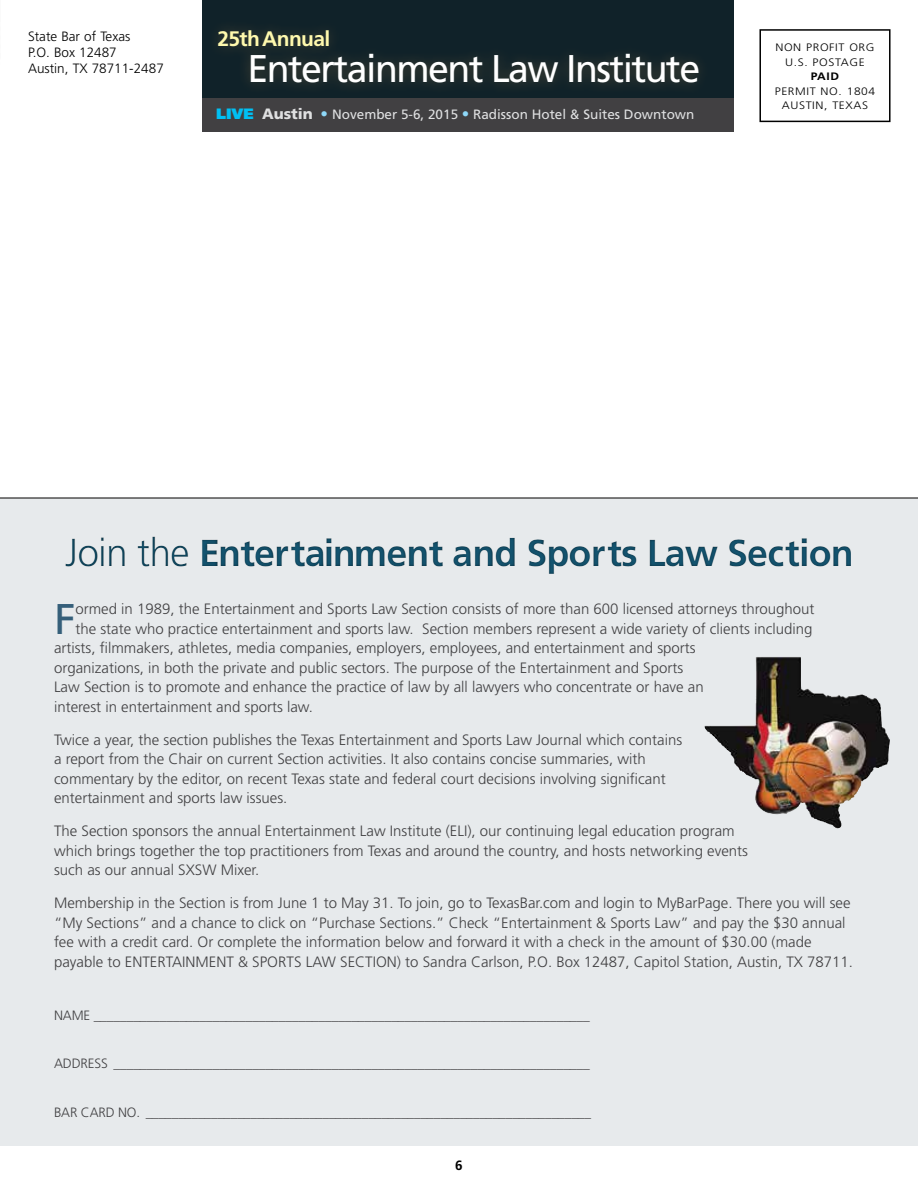
<style>
.page{position:relative;width:918px;height:1188px;background:#fff}
.page>*{position:absolute;margin:0;border:0;box-sizing:border-box;transform-origin:0 0}
.t1{font:42.9px "Frutiger LT Std";color:#355f7a}
.t2{font:38.7px "Frutiger LT Std";letter-spacing:-.04em;color:#fff}
.t3{font:700 37.5px "Frutiger LT Std";letter-spacing:-.02em;color:#145571}
.t4{font:700 21px "Frutiger LT Std";letter-spacing:-.03em;color:#fff9ae}
.t5{font:300 15px/19.5px "Frutiger LT Std";color:#414042}
.t6{font:300 13.5px "Frutiger LT Std";letter-spacing:-.01em;color:#414042}
.t7{font:13.5px "Frutiger LT Std";color:#dfe0e1}
.t8{font:300 13.5px/16.2px "Frutiger LT Std";color:#000}
.t9{font:700 13.5px "Frutiger LT Std";color:#000}
.t10{font:300 10.8px/14.4px "Frutiger LT Std";letter-spacing:.05em;color:#000;text-align:center;scale:1.11 1}
.t11{font:700 10.8px "Frutiger LT Std";color:#000;scale:1.11 1}
.s1{font-weight:900;font-size:15px;color:#00c0f3}
.s2{font-weight:900;font-size:15px}
.s3{font-size:15px;color:#8ed8f8}
.s4{font-weight:300;font-size:39px}
</style>
<div class="page">
<hr style="left:0;top:0;width:1px;height:55px;background:#fafafa">
<div style="left:759px;top:29px;width:132px;height:93px;border:2px solid #000"></div>
<div style="left:202px;top:0;width:532px;height:104px;background:#102229"></div>
<div style="left:202px;top:99px;width:532px;height:33px;background:#414042"></div>
<div style="left:1px;top:498px;width:917px;height:648px;background:#e7eaec"></div>
<img style="left:705px;top:657px;width:137px;height:171px">
<hr style="left:0;top:498px;width:918px;height:1px;background:#000">
<div style="left:0;top:529px;width:918px;height:51px;background:#000;opacity:.5"></div>
<div style="left:207px;top:19px;width:503px;height:76px;background:#a98049;opacity:.39"></div>
<p class="t8" style="left:28px;top:28px;width:137px">State Bar of Texas<br>P.O. Box 12487<br>Austin, TX 78711-2487</p>
<h3 class="t4" style="left:217px;top:27px;width:114px">25th Annual</h3>
<h2 class="t2" style="left:247px;top:46px;width:454px">Entertainment Law Institute</h2>
<p class="t7" style="left:216px;top:107px;width:480px"><span class="s1">LIVE</span> <span class="s2">Austin</span> <span class="s3">•</span> November 5-6, 2015 <span class="s3">•</span> Radisson Hotel &amp; Suites Downtown</p>
<p class="t10" style="left:775px;top:41px;width:91px">NON PROFIT ORG<br>U.S. POSTAGE</p>
<p class="t11" style="left:811px;top:70px;width:27px">PAID</p>
<p class="t10" style="left:775px;top:84px;width:92px">PERMIT NO. 1804<br>AUSTIN, TEXAS</p>
<h3 class="t3" style="left:65px;top:531px;width:790px"><span class="s4">Join the</span> Entertainment and Sports Law Section</h3>
<h1 class="t1" style="left:54px;top:593px;width:23px">F</h1>
<p class="t5" style="left:75px;top:599px;width:741px">ormed in 1989, the Entertainment and Sports Law Section consists of more than 600 licensed attorneys throughout</p>
<p class="t5" style="left:75px;top:619px;width:739px">the state who practice entertainment and sports law. Section members represent a wide variety of clients including</p>
<p class="t5" style="left:54px;top:638px;width:643px">artists, filmmakers, athletes, media companies, employers, employees, and entertainment and sports</p>
<p class="t5" style="left:54px;top:658px;width:631px">organizations, in both the private and public sectors. The purpose of the Entertainment and Sports</p>
<p class="t5" style="left:54px;top:677px;width:651px">Law Section is to promote and enhance the practice of law by all lawyers who concentrate or have an</p>
<p class="t5" style="left:54px;top:697px;width:260px">interest in entertainment and sports law.</p>
<p class="t5" style="left:54px;top:730px;width:630px">Twice a year, the section publishes the Texas Entertainment and Sports Law Journal which contains a report from the Chair on current Section activities. It also contains concise summaries, with commentary by the editor, on recent Texas state and federal court decisions involving significant entertainment and sports law issues.</p>
<p class="t5" style="left:54px;top:821px;width:696px">The Section sponsors the annual Entertainment Law Institute (ELI), our continuing legal education program which brings together the top practitioners from Texas and around the country, and hosts networking events such as our annual SXSW Mixer.</p>
<p class="t5" style="left:54px;top:893px;width:801px">Membership in the Section is from June 1 to May 31. To join, go to TexasBar.com and login to MyBarPage. There you will see “My Sections” and a chance to click on “Purchase Sections.” Check “Entertainment &amp; Sports Law” and pay the $30 annual fee with a credit card. Or complete the information below and forward it with a check in the amount of $30.00 (made payable to ENTERTAINMENT &amp; SPORTS LAW SECTION) to Sandra Carlson, P.O. Box 12487, Capitol Station, Austin, TX 78711.</p>
<p class="t6" style="left:54px;top:1007px;width:537px">NAME ___________________________________________________________________________</p>
<p class="t6" style="left:54px;top:1056px;width:537px">ADDRESS ________________________________________________________________________</p>
<p class="t6" style="left:54px;top:1105px;width:539px">BAR CARD NO. ____________________________________________________________________</p>
<p class="t9" style="left:455px;top:1157px;width:9px">6</p>
</div>
